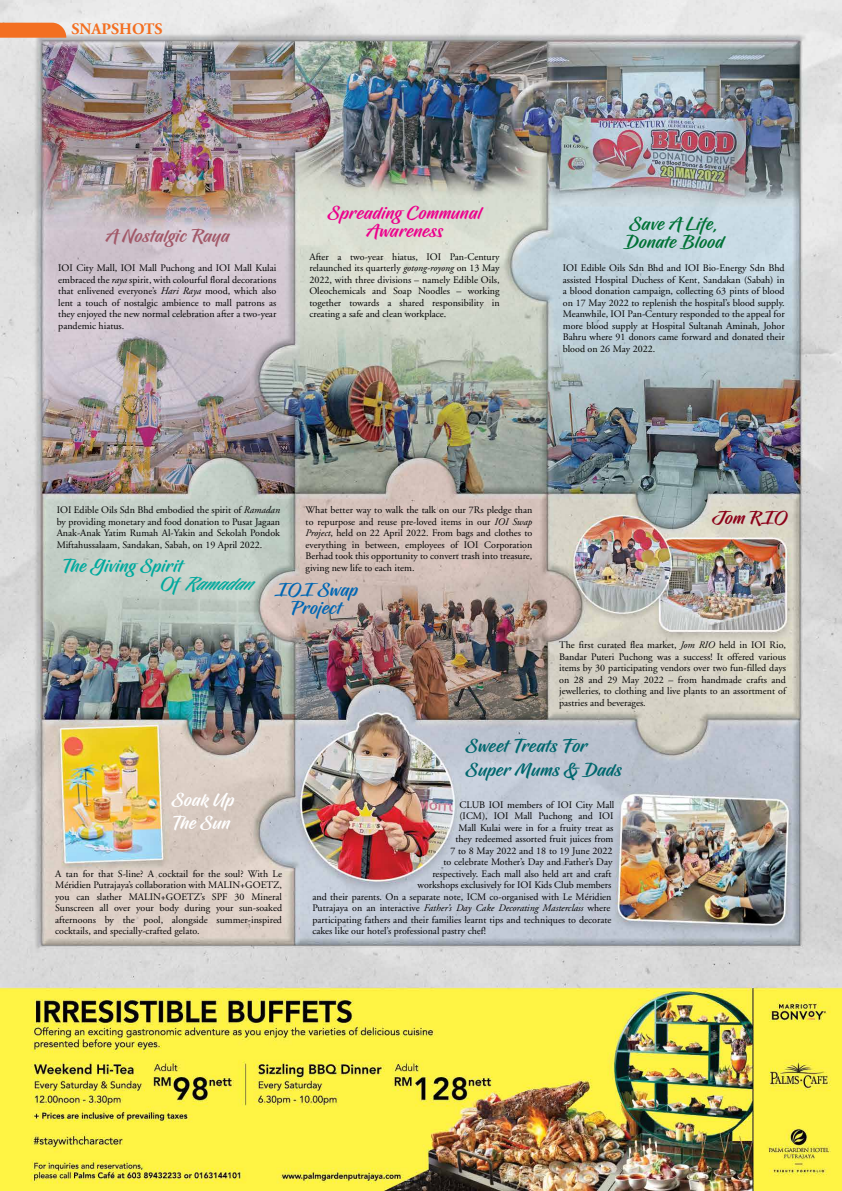
<style>
.page{position:relative;width:842px;height:1191px;background:#fff}
.page>*{position:absolute;margin:0;border:0;box-sizing:border-box;transform-origin:0 0}
.t1{font:18px/23.7px "Hughs";letter-spacing:.05em;color:#00676e}
.t2{font:18px/18px "Hughs";letter-spacing:.05em;color:#ec008c;text-align:center}
.t3{font:18px/18px "Hughs";letter-spacing:.05em;color:#00a99d}
.t4{font:18px/18px "Hughs";letter-spacing:.05em;color:#007236}
.t5{font:18px "Hughs";letter-spacing:.05em;color:#a25868}
.t6{font:18px/18px "Hughs";letter-spacing:.05em;color:#0066b3;text-align:center}
.t7{font:18px/23.7px "Hughs";letter-spacing:.05em;color:#fff}
.t8{font:18px "Hughs";letter-spacing:.05em;color:#8b0018}
.t9{font:700 16px "Adobe Garamond";color:#f36f21}
.t10{font:10px/11.5px "Adobe Garamond";color:#000;text-align:justify}
.t11{font:italic 10px "Adobe Garamond";color:#000}
.s1{font-style:italic}
.s2{font-style:normal}
</style>
<div class="page">
<img style="left:0;top:0;width:842px;height:1190px">
<img style="left:616px;top:793px;width:173px;height:134px">
<img style="left:299px;top:712px;width:156px;height:170px">
<svg style="left:0;top:23px;width:66px;height:15px"></svg>
<h2 class="t9" style="left:71px;top:21px;width:93px">SNAPSHOTS</h2>
<h1 class="t5" style="left:105px;top:225px;width:125px">A Nostalgic Raya</h1>
<p class="t10" style="left:58px;top:262px;width:220px">IOI City Mall, IOI Mall Puchong and IOI Mall Kulai embraced the <span class="s1">raya</span> spirit, with colourful floral decorations that enlivened everyone’s <span class="s1">Hari Raya</span> mood, which also lent a touch of nostalgic ambience to mall patrons as they enjoyed the new normal celebration after a two-year pandemic hiatus.</p>
<h1 class="t2" style="left:328px;top:204px;width:155px">Spreading Communal<br>Awareness</h1>
<p class="t10" style="left:309px;top:251px;width:192px">After a two-year hiatus, IOI Pan-Century relaunched its quarterly <span class="s1">gotong-royong</span> on 13 May 2022, with three divisions – namely Edible Oils, Oleochemicals and Soap Noodles – working together towards a shared responsibility in creating a safe and clean workplace.</p>
<h1 class="t4" style="left:624px;top:215px;width:100px">Save A Life,<br>Donate Blood</h1>
<p class="t10" style="left:563px;top:262px;width:223px">IOI Edible Oils Sdn Bhd and IOI Bio-Energy Sdn Bhd assisted Hospital Duchess of Kent, Sandakan (Sabah) in a blood donation campaign, collecting 63 pints of blood on 17 May 2022 to replenish the hospital’s blood supply.<br>Meanwhile, IOI Pan-Century responded to the appeal for more blood supply at Hospital Sultanah Aminah, Johor Bahru where 91 donors came forward and donated their blood on 26 May 2022.</p>
<p class="t10" style="left:57px;top:504px;width:225px">IOI Edible Oils Sdn Bhd embodied the spirit of <span class="s1">Ramadan </span>by providing monetary and food donation to Pusat Jagaan Anak-Anak Yatim Rumah Al-Yakin and Sekolah Pondok Miftahussalaam, Sandakan, Sabah, on 19 April 2022.</p>
<p class="t10" style="left:306px;top:504px;width:228px">What better way to walk the talk on our 7Rs pledge than to repurpose and reuse pre-loved items in our <span class="s1">IOI Swap Project</span>, held on 22 April 2022. From bags and clothes to everything in between, employees of IOI Corporation Berhad took this opportunity to convert trash into treasure, giving new life to each item.</p>
<h1 class="t3" style="left:160px;top:557px;width:102px;text-indent:-98px">The Giving Spirit<br>O f <span class="s1">Ramadan</span></h1>
<h1 class="t6" style="left:275px;top:581px;width:83px">IOI Swap<br>Project</h1>
<h1 class="t8" style="left:712px;top:507px;width:76px">Jom RIO</h1>
<p class="t10" style="left:559px;top:639px;width:228px">The first curated flea market, <span class="s1">Jom RIO</span> held in IOI Rio, Bandar Puteri Puchong was a success! It offered various items by 30 participating vendors over two fun-filled days on 28 and 29 May 2022 – from handmade crafts and jewelleries, to clothing and live plants to an assortment of pastries and beverages.</p>
<h1 class="t7" style="left:172px;top:788px;width:63px">Soak Up<br>The Sun</h1>
<p class="t10" style="left:55px;top:868px;width:228px">A tan for that S-line? A cocktail for the soul? With Le Méridien Putrajaya’s collaboration with MALIN+GOETZ, you can slather MALIN+GOETZ’s SPF 30 Mineral Sunscreen all over your body during your sun-soaked afternoons by the pool, alongside summer-inspired cocktails, and specially-crafted gelato.</p>
<h1 class="t1" style="left:466px;top:734px;width:156px">Sweet Treats For<br>Super Mums &amp; Dads</h1>
<p class="t10" style="left:459px;top:799px;width:157px">CLUB IOI members of IOI City Mall</p>
<p class="t10" style="left:459px;top:810px;width:156px">(ICM), IOI Mall Puchong and IOI</p>
<p class="t10" style="left:458px;top:822px;width:156px">Mall Kulai were in for a fruity treat as</p>
<p class="t10" style="left:455px;top:833px;width:160px">they redeemed assorted fruit juices from</p>
<p class="t10" style="left:450px;top:845px;width:163px">7 to 8 May 2022 and 18 to 19 June 2022</p>
<p class="t10" style="left:443px;top:856px;width:171px">to celebrate Mother’s Day and Father’s Day</p>
<p class="t10" style="left:432px;top:868px;width:181px">respectively. Each mall also held art and craft</p>
<p class="t10" style="left:417px;top:879px;width:195px">workshops exclusively for IOI Kids Club members</p>
<p class="t10" style="left:312px;top:891px;width:301px">and their parents. On a separate note, ICM co-organised with Le Méridien</p>
<p class="t11" style="left:312px;top:902px;width:300px"><span class="s2">Putrajaya on an interactive</span> Father’s Day Cake Decorating Masterclass <span class="s2">where</span></p>
<p class="t10" style="left:312px;top:914px;width:301px">participating fathers and their families learnt tips and techniques to decorate</p>
<p class="t10" style="left:312px;top:925px;width:175px">cakes like our hotel’s professional pastry chef!</p>
</div>
